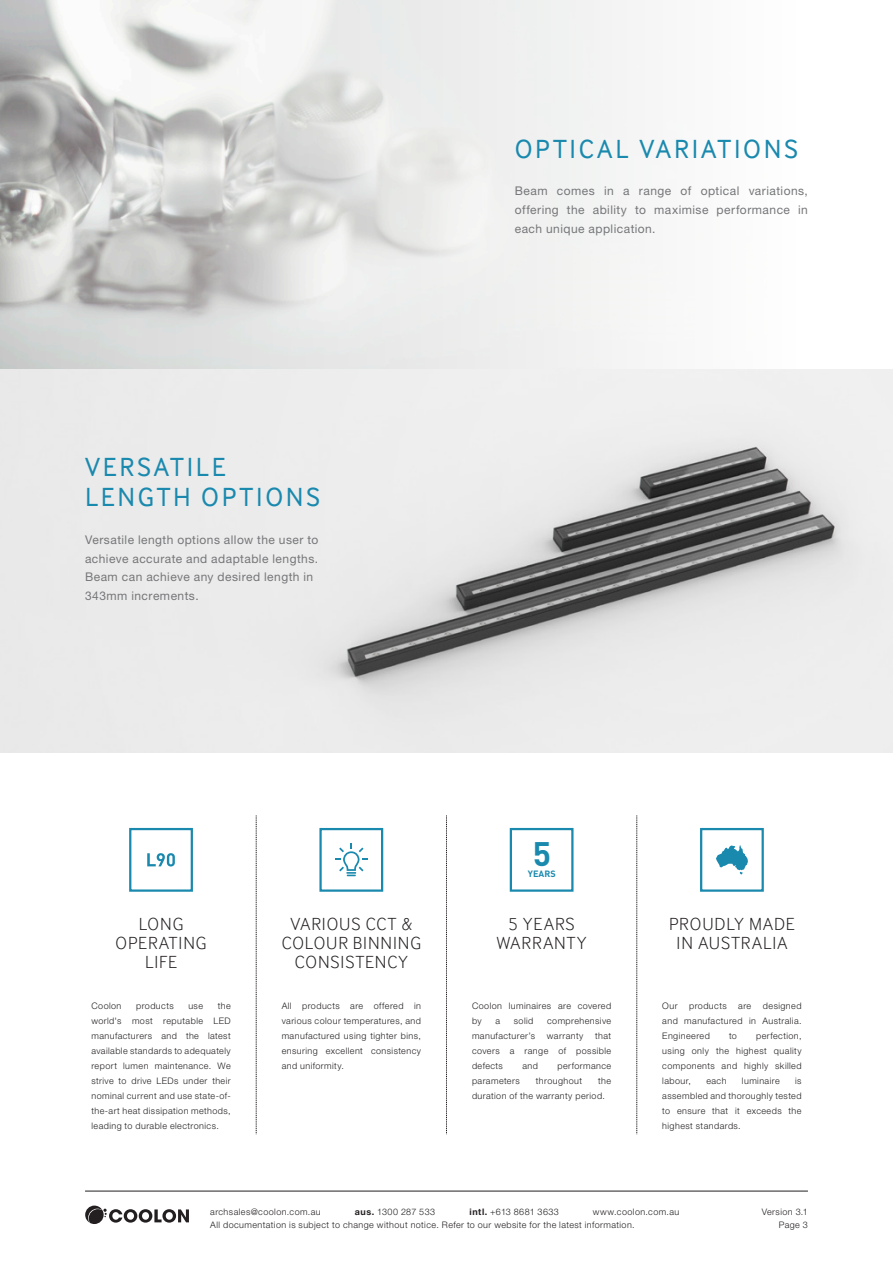
<style>
.page{position:relative;width:893px;height:1263px;background:#fff}
.page>*{position:absolute;margin:0;border:0;box-sizing:border-box;transform-origin:0 0}
.t1{font:700 33.6px "DIN Pro";color:#1a89ae}
.key_-_headings{font:27px/30px "Inter Face";letter-spacing:.1em;color:#1a89ae}
.t2{font:300 18px/18.8px "Inter Face";letter-spacing:.05em;color:#231f20;text-align:center}
.key_-_headings-2{font:12px/18.8px "Helvetica Neue LT Std";letter-spacing:.035em;color:#757679}
.key_-_bodycopy{font:12px/18.8px "Helvetica Neue LT Std";letter-spacing:.04em;color:#757679;text-align:justify}
.bodycopy{font:300 9px/15px "Helvetica Neue LT Std";letter-spacing:.05em;color:#231f20;text-align:justify}
.t3{font:700 9px "DIN Pro";color:#1a89ae}
.s1{font-weight:700}
</style>
<div class="page">
<svg style="left:85px;top:1205px;width:104px;height:19px"></svg>
<hr style="left:85px;top:1191px;width:723px;height:1px;background:#231f20">
<svg style="left:256px;top:815px;width:1px;height:320px"></svg>
<svg style="left:446px;top:815px;width:1px;height:320px"></svg>
<svg style="left:636px;top:815px;width:1px;height:320px"></svg>
<div style="left:129px;top:828px;width:64px;height:64px;border:2px solid #1a89ae"></div>
<svg style="left:147px;top:853px;width:28px;height:13px"></svg>
<div style="left:319px;top:828px;width:64px;height:64px;border:2px solid #1a89ae"></div>
<svg style="left:335px;top:843px;width:33px;height:33px"></svg>
<div style="left:510px;top:828px;width:63px;height:64px;border:2px solid #1a89ae"></div>
<div style="left:700px;top:828px;width:64px;height:64px;border:2px solid #1a89ae"></div>
<svg style="left:716px;top:845px;width:32px;height:30px"></svg>
<img style="left:0;top:0;width:799px;height:370px">
<img style="left:0;top:370px;width:893px;height:383px">
<p class="key_-_headings" style="left:85px;top:452px;width:237px">VERSATILE<br>LENGTH OPTIONS</p>
<p class="key_-_headings-2" style="left:85px;top:530px;width:235px">Versatile length options allow the user to achieve accurate and adaptable lengths.<br>Beam can achieve any desired length in 343mm increments.</p>
<p class="key_-_headings" style="left:515px;top:133px;width:285px">OPTICAL VARIATIONS</p>
<p class="key_-_bodycopy" style="left:515px;top:181px;width:295px">Beam comes in a range of optical variations, offering the ability to maximise performance in each unique application.</p>
<h1 class="t1" style="left:533px;top:831px;width:20px">5</h1>
<p class="t3" style="left:528px;top:868px;width:29px">YEARS</p>
<p class="t2" style="left:116px;top:915px;width:92px">LONG<br>OPERATING<br>LIFE</p>
<p class="t2" style="left:282px;top:915px;width:141px">VARIOUS CCT &amp;<br>COLOUR BINNING<br>CONSISTENCY</p>
<p class="t2" style="left:497px;top:915px;width:91px">5 YEARS<br>WARRANTY</p>
<p class="t2" style="left:669px;top:915px;width:127px">PROUDLY MADE<br>IN AUSTRALIA</p>
<p class="bodycopy" style="left:91px;top:998px;width:32px">Coolon</p>
<p class="bodycopy" style="left:136px;top:998px;width:39px">products</p>
<p class="bodycopy" style="left:188px;top:998px;width:16px">use</p>
<p class="bodycopy" style="left:91px;top:998px;width:141px;text-indent:126px">the world's most reputable LED manufacturers and the latest available standards to adequately report lumen maintenance. We strive to drive LEDs under their nominal current and use state-of&shy;the-art heat dissipation methods, leading to durable electronics.</p>
<p class="bodycopy" style="left:282px;top:998px;width:141px">All products are offered in various colour temperatures, and manufactured using tighter bins, ensuring excellent consistency and uniformity.</p>
<p class="bodycopy" style="left:472px;top:998px;width:141px">Coolon luminaires are covered by</p>
<p class="bodycopy" style="left:662px;top:998px;width:17px">Our</p>
<p class="bodycopy" style="left:689px;top:998px;width:39px">products</p>
<p class="bodycopy" style="left:738px;top:998px;width:14px">are</p>
<p class="bodycopy" style="left:662px;top:998px;width:141px;text-indent:101px">designed and manufactured in Australia.<br>Engineered</p>
<p class="bodycopy" style="left:495px;top:1013px;width:6px">a</p>
<p class="bodycopy" style="left:514px;top:1013px;width:21px">solid</p>
<p class="bodycopy" style="left:547px;top:1013px;width:66px">comprehensive</p>
<p class="bodycopy" style="left:472px;top:1028px;width:65px">manufacturer’s</p>
<p class="bodycopy" style="left:547px;top:1028px;width:38px">warranty</p>
<p class="bodycopy" style="left:472px;top:1028px;width:141px;text-indent:123px">that covers a range of possible defects</p>
<p class="bodycopy" style="left:662px;top:1028px;width:141px;text-indent:94px">perfection, using only the highest quality components and highly skilled labour,</p>
<p class="bodycopy" style="left:729px;top:1028px;width:9px">to</p>
<p class="bodycopy" style="left:522px;top:1058px;width:17px">and</p>
<p class="bodycopy" style="left:557px;top:1058px;width:55px">performance</p>
<p class="bodycopy" style="left:472px;top:1073px;width:141px;text-indent:126px">the duration of the warranty period.</p>
<p class="bodycopy" style="left:472px;top:1073px;width:49px">parameters</p>
<p class="bodycopy" style="left:536px;top:1073px;width:48px">throughout</p>
<p class="bodycopy" style="left:662px;top:1073px;width:141px;text-indent:133px">is assembled and thoroughly tested to ensure that it exceeds the highest standards.</p>
<p class="bodycopy" style="left:706px;top:1073px;width:22px">each</p>
<p class="bodycopy" style="left:742px;top:1073px;width:39px">luminaire</p>
<p class="bodycopy" style="left:210px;top:1204px;width:112px">archsales@coolon.com.au</p>
<p class="bodycopy" style="left:355px;top:1204px;width:82px"><span class="s1">aus.</span> 1300 287 533</p>
<p class="bodycopy" style="left:470px;top:1204px;width:91px"><span class="s1">intl.</span> +613 8681 3633</p>
<p class="bodycopy" style="left:210px;top:1205px;width:471px;line-height:12.8px;text-indent:383px">www.coolon.com.au<br>All documentation is subject to change without notice. Refer to our website for the latest information.</p>
<p class="bodycopy" style="left:762px;top:1206px;width:48px;line-height:12.8px;text-align:right">Version 3.1<br>Page 3</p>
</div>
